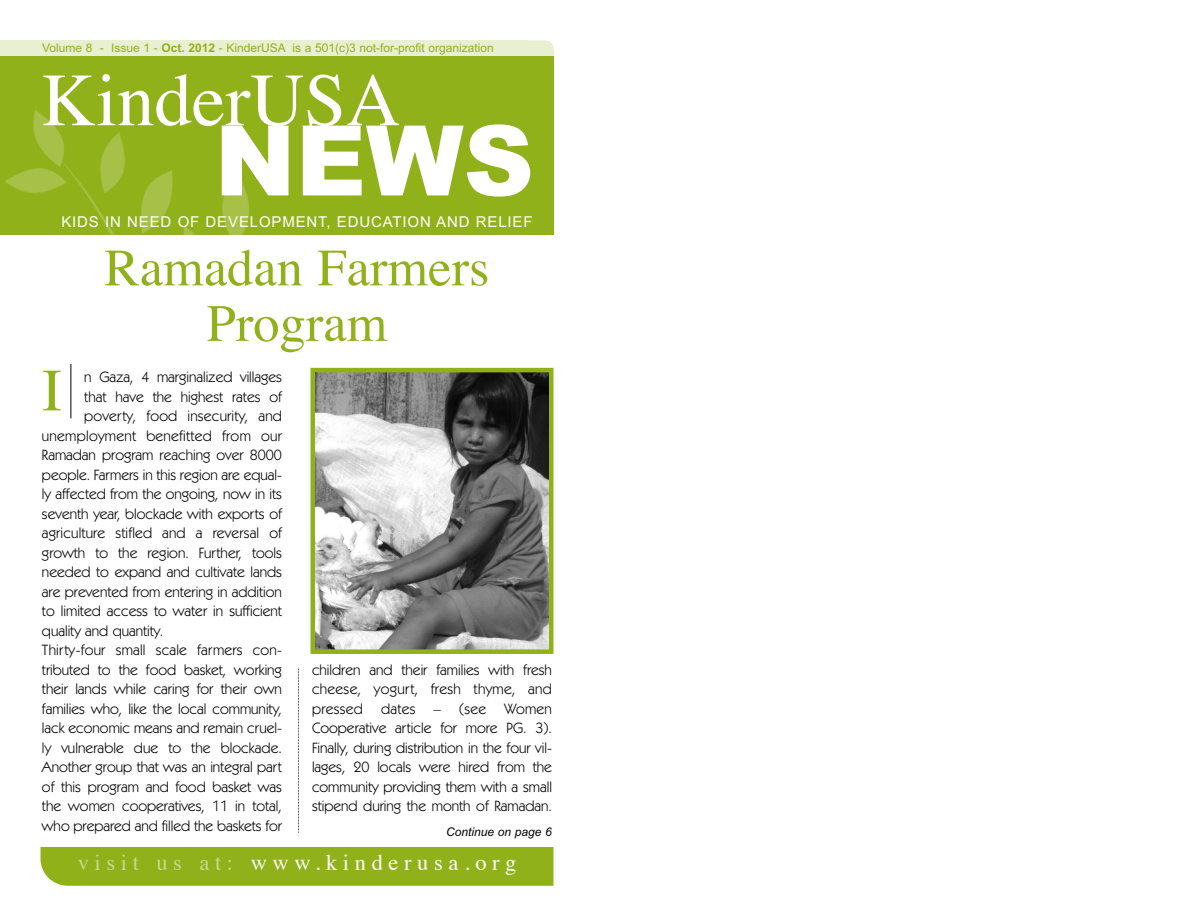
<style>
.page{position:relative;width:1188px;height:918px;background:#fff}
.page>*{position:absolute;margin:0;border:0;box-sizing:border-box;transform-origin:0 0}
.t1{font:900 97.5px "Arial";color:#fff}
.t2{font:75px "Times";color:#fff}
.t3{font:60px "Times";color:#91b11b}
.t4{font:52.5px/55.5px "Times";color:#91b11b;text-align:center}
.t5{font:22.5px "Times";letter-spacing:.25em;color:#fff}
.t6{font:15px/19.5px "Kabel IT Cby BT";color:#000;text-align:justify}
.t7{font:15px "Arial";letter-spacing:.055em;color:#fff}
.t8{font:15px "Kabel IT Cby BT";letter-spacing:.02em;color:#000}
.t9{font:12px "Arial";color:#91b11b}
.t10{font:italic 12px "Arial";color:#000}
.s1{font-weight:700}
.s2{color:#c8d88d}
</style>
<div class="page">
<img style="left:315px;top:373px;width:234px;height:276px">
<div style="left:310px;top:368px;width:244px;height:286px;border:4px solid #91b11b"></div>
<div style="left:0;top:56px;width:554px;height:178px;background:#91b11b"></div>
<img style="left:4px;top:110px;width:246px;height:124px">
<div style="left:0;top:40px;width:528px;height:16px;background:#e9efd1"></div>
<div style="left:0;top:49px;width:554px;height:7px;background:#e9efd1"></div>
<div style="left:504px;top:40px;width:50px;height:16px;background:#e9efd1;border-radius:8px"></div>
<div style="left:40px;top:847px;width:514px;height:39px;background:#91b11b"></div>
<hr style="left:71px;top:364px;width:1px;height:54px;background:#000">
<svg style="left:298px;top:668px;width:1px;height:165px"></svg>
<p class="t9" style="left:42px;top:44px;width:453px">Volume 8 - Issue 1 - <span class="s1">Oct. 2012</span> - KinderUSA is a 501(c)3 not-for-profit organization</p>
<h2 class="t2" style="left:42px;top:69px;width:360px">KinderUSA</h2>
<h1 class="t1" style="left:214px;top:126px;width:321px">NEWS</h1>
<p class="t7" style="left:61px;top:216px;width:473px">KIDS IN NEED OF DEVELOPMENT, EDUCATION AND RELIEF</p>
<h3 class="t4" style="left:105px;top:245px;width:386px">Ramadan Farmers<br>Program</h3>
<h3 class="t3" style="left:42px;top:365px;width:21px">I</h3>
<p class="t6" style="left:84px;top:369px;width:199px">n Gaza, 4 marginalized villages</p>
<p class="t6" style="left:84px;top:388px;width:199px">that have the highest rates of</p>
<p class="t6" style="left:84px;top:408px;width:199px">poverty, food insecurity, and</p>
<p class="t8" style="left:42px;top:430px;width:241px">unemployment benefitted from our</p>
<p class="t6" style="left:42px;top:447px;width:241px">Ramadan program reaching over 8000</p>
<p class="t6" style="left:42px;top:466px;width:241px">people. Farmers in this region are equal-</p>
<p class="t6" style="left:42px;top:486px;width:241px">ly affected from the ongoing, now in its</p>
<p class="t6" style="left:42px;top:505px;width:241px">seventh year, blockade with exports of</p>
<p class="t6" style="left:42px;top:525px;width:242px">agriculture stifled and a reversal of</p>
<p class="t6" style="left:42px;top:544px;width:241px">growth to the region. Further, tools</p>
<p class="t6" style="left:42px;top:564px;width:241px">needed to expand and cultivate lands</p>
<p class="t6" style="left:42px;top:583px;width:241px">are prevented from entering in addition</p>
<p class="t6" style="left:42px;top:603px;width:242px">to limited access to water in sufficient</p>
<p class="t6" style="left:42px;top:622px;width:123px">quality and quantity.</p>
<p class="t6" style="left:42px;top:642px;width:241px">Thirty-four small scale farmers con-</p>
<p class="t6" style="left:42px;top:661px;width:241px">tributed to the food basket, working</p>
<p class="t6" style="left:42px;top:681px;width:242px">their lands while caring for their own</p>
<p class="t6" style="left:42px;top:700px;width:241px">families who, like the local community,</p>
<p class="t6" style="left:42px;top:720px;width:241px">lack economic means and remain cruel-</p>
<p class="t6" style="left:42px;top:739px;width:241px">ly vulnerable due to the blockade.</p>
<p class="t6" style="left:42px;top:759px;width:241px">Another group that was an integral part</p>
<p class="t6" style="left:42px;top:778px;width:241px">of this program and food basket was</p>
<p class="t6" style="left:42px;top:798px;width:241px">the women cooperatives, 11 in total,</p>
<p class="t6" style="left:42px;top:817px;width:241px">who prepared and filled the baskets for</p>
<p class="t6" style="left:312px;top:661px;width:242px">children and their families with fresh cheese, yogurt, fresh thyme, and pressed dates – (see Women Cooperative article for more PG. 3).<br>Finally, during distribution in the four vil&shy;lages, 20 locals were hired from the community providing them with a small stipend during the month of Ramadan.</p>
<p class="t10" style="left:446px;top:828px;width:107px">Continue on page 6</p>
<h3 class="t5" style="left:78px;top:853px;width:440px"><span class="s2">visit us at:</span> www.kinderusa.org</h3>
</div>
